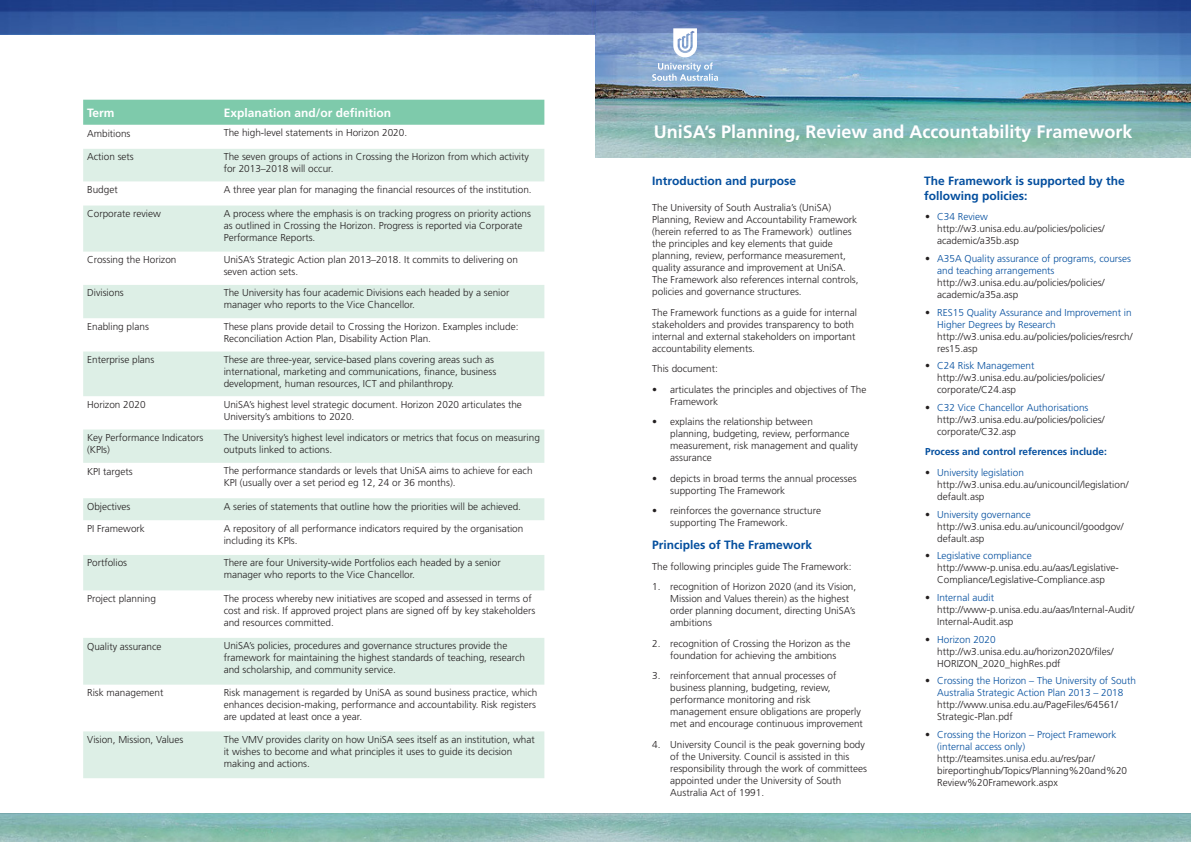
<style>
.page{position:relative;width:1191px;height:842px;background:#fff}
.page>*{position:absolute;margin:0;border:0;box-sizing:border-box;transform-origin:0 0}
.t1{font:700 18px "Frutiger";color:#fff}
.t2{font:700 12px/14.4px "Frutiger";color:#034e9e}
.t3{font:700 12px "Frutiger";color:#fff}
.t4{font:300 10px/12px "Frutiger";color:#231f20}
.t5{font:300 10px/12px "Frutiger";color:#034e9e}
.t6{font:700 10px "Frutiger";color:#034e9e}
.s1{color:#034e9e}
.s2{color:#231f20}
</style>
<div class="page">
<img style="left:595px;top:0;width:596px;height:157px">
<img style="left:0;top:0;width:595px;height:34px">
<div style="left:83px;top:100px;width:461px;height:25px;background:#7ecaab"></div>
<svg style="left:83px;top:149px;width:461px;height:629px;fill:#ddefe6"></svg>
<img style="left:0;top:814px;width:1191px;height:28px">
<svg style="left:652px;top:28px;width:66px;height:53px;background:#a1badb"></svg>
<p class="t3" style="left:87px;top:105px;width:29px">Term</p>
<p class="t3" style="left:224px;top:105px;width:169px">Explanation and/or definition</p>
<p class="t4" style="left:87px;top:127px;width:45px">Ambitions</p>
<p class="t4" style="left:224px;top:127px;width:185px">The high-level statements in Horizon 2020.</p>
<p class="t4" style="left:87px;top:151px;width:48px">Action sets</p>
<p class="t4" style="left:224px;top:151px;width:307px">The seven groups of actions in Crossing the Horizon from which activity for 2013–2018 will occur.</p>
<p class="t4" style="left:87px;top:184px;width:32px">Budget</p>
<p class="t4" style="left:224px;top:184px;width:309px">A three year plan for managing the financial resources of the institution.</p>
<p class="t4" style="left:87px;top:208px;width:75px">Corporate review</p>
<p class="t4" style="left:224px;top:208px;width:309px">A process where the emphasis is on tracking progress on priority actions as outlined in Crossing the Horizon. Progress is reported via Corporate<br>Performance Reports.</p>
<p class="t4" style="left:87px;top:254px;width:91px">Crossing the Horizon</p>
<p class="t4" style="left:224px;top:254px;width:296px">UniSA’s Strategic Action plan 2013–2018. It commits to delivering on seven action sets.</p>
<p class="t4" style="left:87px;top:287px;width:38px">Divisions</p>
<p class="t4" style="left:224px;top:287px;width:287px">The University has four academic Divisions each headed by a senior manager who reports to the Vice Chancellor.</p>
<p class="t4" style="left:87px;top:320px;width:63px">Enabling plans</p>
<p class="t4" style="left:224px;top:320px;width:296px">These plans provide detail to Crossing the Horizon. Examples include:<br>Reconciliation Action Plan, Disability Action Plan.</p>
<p class="t4" style="left:87px;top:354px;width:69px">Enterprise plans</p>
<p class="t4" style="left:224px;top:354px;width:274px">These are three-year, service-based plans covering areas such as international, marketing and communications, finance, business development, human resources, ICT and philanthropy.</p>
<p class="t4" style="left:87px;top:399px;width:60px">Horizon 2020</p>
<p class="t4" style="left:224px;top:398px;width:300px">UniSA’s highest level strategic document. Horizon 2020 articulates the</p>
<p class="t4" style="left:224px;top:410px;width:132px">University’s ambitions to 2020.</p>
<p class="t4" style="left:87px;top:432px;width:118px">Key Performance Indicators (KPIs)</p>
<p class="t4" style="left:224px;top:432px;width:318px">The University’s highest level indicators or metrics that focus on measuring outputs linked to actions.</p>
<p class="t4" style="left:87px;top:465px;width:47px">KPI targets</p>
<p class="t4" style="left:224px;top:465px;width:310px">The performance standards or levels that UniSA aims to achieve for each</p>
<p class="t4" style="left:224px;top:477px;width:233px">KPI (usually over a set period eg 12, 24 or 36 months).</p>
<p class="t4" style="left:87px;top:501px;width:45px">Objectives</p>
<p class="t4" style="left:224px;top:500px;width:299px">A series of statements that outline how the priorities will be achieved.</p>
<p class="t4" style="left:87px;top:523px;width:59px">PI Framework</p>
<p class="t4" style="left:224px;top:522px;width:301px">A repository of all performance indicators required by the organisation</p>
<p class="t4" style="left:224px;top:534px;width:75px">including its KPIs.</p>
<p class="t4" style="left:87px;top:557px;width:41px">Portfolios</p>
<p class="t4" style="left:224px;top:557px;width:278px">There are four University-wide Portfolios each headed by a senior manager who reports to the Vice Chancellor.</p>
<p class="t4" style="left:87px;top:593px;width:70px">Project planning</p>
<p class="t4" style="left:224px;top:593px;width:313px">The process whereby new initiatives are scoped and assessed in terms of cost and risk. If approved project plans are signed off by key stakeholders and resources committed.</p>
<p class="t4" style="left:87px;top:640px;width:76px">Quality assurance</p>
<p class="t4" style="left:224px;top:640px;width:303px">UniSA’s policies, procedures and governance structures provide the framework for maintaining the highest standards of teaching, research and scholarship, and community service.</p>
<p class="t4" style="left:87px;top:687px;width:78px">Risk management</p>
<p class="t4" style="left:224px;top:687px;width:315px">Risk management is regarded by UniSA as sound business practice, which enhances decision-making, performance and accountability. Risk registers are updated at least once a year.</p>
<p class="t4" style="left:87px;top:734px;width:98px">Vision, Mission, Values</p>
<p class="t4" style="left:224px;top:734px;width:312px">The VMV provides clarity on how UniSA sees itself as an institution, what it wishes to become and what principles it uses to guide its decision making and actions.</p>
<p class="t1" style="left:654px;top:121px;width:480px">UniSA’s Planning, Review and Accountability Framework</p>
<p class="t2" style="left:652px;top:174px;width:145px">Introduction and purpose</p>
<p class="t4" style="left:652px;top:202px;width:208px">The University of South Australia’s (UniSA)<br>Planning, Review and Accountability Framework (herein referred to as The Framework) outlines the principles and key elements that guide planning, review, performance measurement, quality assurance and improvement at UniSA.<br>The Framework also references internal controls, policies and governance structures.</p>
<p class="t4" style="left:652px;top:307px;width:206px">The Framework functions as a guide for internal stakeholders and provides transparency to both internal and external stakeholders on important accountability elements.</p>
<p class="t4" style="left:652px;top:363px;width:67px">This document:</p>
<p class="t4" style="left:670px;top:384px;width:198px;text-indent:-18px">• articulates the principles and objectives of The<br>Framework</p>
<p class="t4" style="left:670px;top:416px;width:189px;text-indent:-18px">• explains the relationship between<br>planning, budgeting, review, performance measurement, risk management and quality assurance</p>
<p class="t4" style="left:670px;top:473px;width:188px;text-indent:-18px">• depicts in broad terms the annual processes supporting The Framework</p>
<p class="t4" style="left:670px;top:505px;width:152px;text-indent:-18px">• reinforces the governance structure supporting The Framework.</p>
<p class="t2" style="left:652px;top:538px;width:162px">Principles of The Framework</p>
<p class="t4" style="left:652px;top:561px;width:201px">The following principles guide The Framework:</p>
<p class="t4" style="left:670px;top:581px;width:188px;text-indent:-18px">1. recognition of Horizon 2020 (and its Vision, Mission and Values therein) as the highest order planning document, directing UniSA’s ambitions</p>
<p class="t4" style="left:652px;top:638px;width:200px;text-align:center">2. recognition of Crossing the Horizon as the foundation for achieving the ambitions</p>
<p class="t4" style="left:670px;top:670px;width:194px;text-indent:-18px">3. reinforcement that annual processes of business planning, budgeting, review, performance monitoring and risk management ensure obligations are properly met and encourage continuous improvement</p>
<p class="t4" style="left:670px;top:739px;width:198px;text-indent:-18px">4. University Council is the peak governing body of the University. Council is assisted in this responsibility through the work of committees appointed under the University of South Australia Act of 1991.</p>
<p class="t2" style="left:924px;top:174px;width:202px">The Framework is supported by the following policies:</p>
<p class="t4" style="left:937px;top:211px;width:169px;text-indent:-12px">• <span class="s1">C34 Review </span>http://w3.unisa.edu.au/policies/policies/ academic/a35b.asp</p>
<p class="t5" style="left:937px;top:252px;width:195px;text-indent:-12px"><span class="s2">•</span> A35A Quality assurance of programs, courses and teaching arrangements <span class="s2">http://w3.unisa.edu.au/policies/policies/ academic/a35a.asp</span></p>
<p class="t5" style="left:937px;top:306px;width:197px;text-indent:-12px"><span class="s2">•</span> RES15 Quality Assurance and Improvement in Higher Degrees by Research <span class="s2">http://w3.unisa.edu.au/policies/policies/resrch/ res15.asp</span></p>
<p class="t4" style="left:937px;top:360px;width:169px;text-indent:-12px">• <span class="s1">C24 Risk Management </span>http://w3.unisa.edu.au/policies/policies/ corporate/C24.asp</p>
<p class="t4" style="left:937px;top:401px;width:169px;text-indent:-12px">• <span class="s1">C32 Vice Chancellor Authorisations </span>http://w3.unisa.edu.au/policies/policies/ corporate/C32.asp</p>
<p class="t6" style="left:925px;top:446px;width:183px">Process and control references include:</p>
<p class="t4" style="left:937px;top:467px;width:193px;text-indent:-12px">• <span class="s1">University legislation </span>http://w3.unisa.edu.au/unicouncil/legislation/ default.asp</p>
<p class="t4" style="left:937px;top:508px;width:188px;text-indent:-12px">• <span class="s1">University governance </span>http://w3.unisa.edu.au/unicouncil/goodgov/ default.asp</p>
<p class="t4" style="left:937px;top:550px;width:183px;text-indent:-12px">• <span class="s1">Legislative compliance </span>http://www-p.unisa.edu.au/aas/Legislative-<br>Compliance/Legislative-Compliance.asp</p>
<p class="t4" style="left:937px;top:592px;width:198px;text-indent:-12px">• <span class="s1">Internal audit </span>http://www-p.unisa.edu.au/aas/Internal-Audit/<br>Internal-Audit.asp</p>
<p class="t4" style="left:937px;top:633px;width:178px;text-indent:-12px">• <span class="s1">Horizon 2020 </span>http://w3.unisa.edu.au/horizon2020/files/<br>HORIZON_2020_highRes.pdf</p>
<p class="t5" style="left:937px;top:675px;width:200px;text-indent:-12px"><span class="s2">•</span> Crossing the Horizon – The University of South Australia Strategic Action Plan 2013 – 2018 <span class="s2">http://www.unisa.edu.au/PageFiles/64561/ Strategic-Plan.pdf</span></p>
<p class="t4" style="left:937px;top:729px;width:191px;text-indent:-12px">• <span class="s1">Crossing the Horizon – Project Framework (internal access only) </span>http://teamsites.unisa.edu.au/res/par/ bireportinghub/Topics/Planning%20and%20<br>Review%20Framework.aspx</p>
</div>
